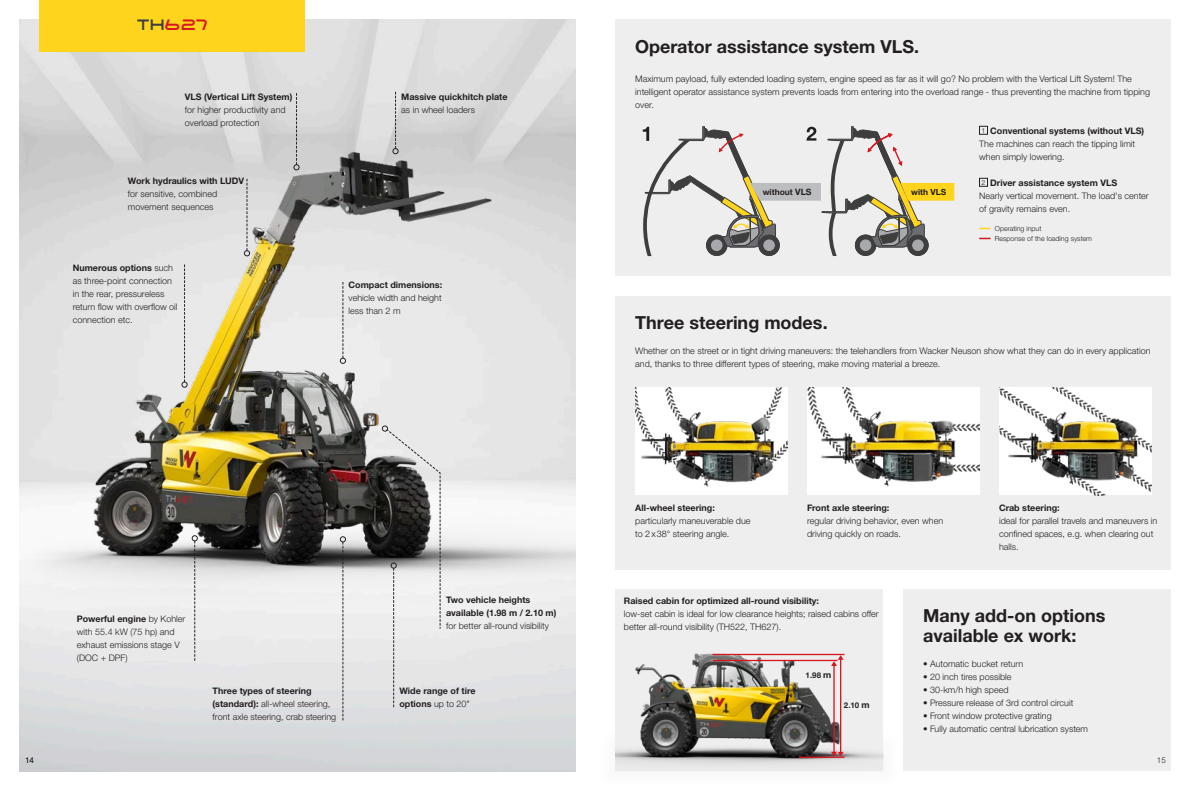
<style>
.page{position:relative;width:1191px;height:791px;background:#fff}
.page>*{position:absolute;margin:0;border:0;box-sizing:border-box;transform-origin:0 0}
.t1{font:700 18px/20px "Helvetica Neue LTW1 G";color:#231f20}
.t2{font:16px "Wacker Neuson";color:#d7171f}
.t3{font:300 9px/13px "Helvetica Neue LTW1 G";color:#231f20}
.t4{font:700 9px/13px "Helvetica Neue LTW1 G";color:#231f20}
.t5{font:700 8.4px "Helvetica Neue LTW1 G";color:#231f20}
.t6{font:300 8px "Helvetica Neue LTW1 G";color:#231f20}
.t7{font:700 7.9px "Helvetica Neue LTW1 G";color:#231f20}
.t8{font:300 7px/10px "Helvetica Neue LTW1 G";color:#231f20}
.s1{color:#3e3e3f}
.s2{font-weight:700}
.s3{font-weight:300}
.s4{font-size:8.7px}
.s5{font-size:7px}
.s6{font-size:9px}
</style>
<div class="page">
<div style="left:615px;top:20px;width:556px;height:256px;background:#eeeeef"></div>
<div style="left:615px;top:589px;width:268px;height:182px;background:#eeeeef"></div>
<div style="left:615px;top:296px;width:556px;height:273px;background:#eeeeef"></div>
<div style="left:903px;top:589px;width:268px;height:182px;background:#eeeeef"></div>
<img style="left:20px;top:20px;width:555px;height:751px">
<img style="left:999px;top:387px;width:152px;height:108px">
<img style="left:807px;top:387px;width:172px;height:107px">
<img style="left:635px;top:387px;width:152px;height:108px">
<img style="left:20px;top:134px;width:555px;height:527px">
<div style="left:601px;top:646px;width:296px;height:139px;background:#eeeeef;opacity:.75"></div>
<div style="left:40px;top:0;width:265px;height:51px;background:#fed41d"></div>
<svg style="left:192px;top:535px;width:5px;height:125px"></svg>
<svg style="left:340px;top:536px;width:6px;height:184px"></svg>
<svg style="left:340px;top:282px;width:6px;height:82px"></svg>
<svg style="left:182px;top:265px;width:5px;height:122px"></svg>
<svg style="left:244px;top:179px;width:6px;height:77px"></svg>
<svg style="left:294px;top:93px;width:5px;height:77px"></svg>
<svg style="left:393px;top:92px;width:5px;height:62px"></svg>
<svg style="left:382px;top:426px;width:59px;height:281px"></svg>
<hr style="left:840px;top:657px;width:1px;height:96px;background:#d7171f">
<svg style="left:831px;top:752px;width:12px;height:4px"></svg>
<svg style="left:831px;top:655px;width:12px;height:11px"></svg>
<hr style="left:833px;top:664px;width:1px;height:89px;background:#d7171f">
<hr style="left:712px;top:654px;width:132px;height:1px;background:#d7171f">
<hr style="left:712px;top:660px;width:125px;height:1px;background:#d7171f">
<hr style="left:799px;top:756px;width:45px;height:2px;background:#d7171f">
<div style="left:979px;top:126px;width:8px;height:9px;border:1px solid #231f20"></div>
<div style="left:979px;top:178px;width:8px;height:9px;border:1px solid #231f20"></div>
<svg style="left:643px;top:126px;width:311px;height:130px"></svg>
<h2 class="t2" style="left:137px;top:18px;width:72px"><span class="s1">TH</span>627</h2>
<p class="t4" style="left:185px;top:90px;width:109px">VLS (Vertical Lift System)</p>
<p class="t3" style="left:185px;top:103px;width:102px">for higher productivity and overload protection</p>
<p class="t4" style="left:128px;top:174px;width:118px">Work hydraulics with LUDV</p>
<p class="t3" style="left:128px;top:187px;width:91px">for sensitive, combined movement sequences</p>
<p class="t3" style="left:73px;top:261px;width:106px"><span class="s2">Numerous options</span> such as three-point connection in the rear, pressureless return flow with overflow oil connection etc.</p>
<p class="t4" style="left:401px;top:90px;width:108px">Massive quickhitch plate</p>
<p class="t3" style="left:401px;top:103px;width:75px">as in wheel loaders</p>
<p class="t4" style="left:348px;top:279px;width:95px">Compact dimensions:</p>
<p class="t3" style="left:348px;top:292px;width:95px">vehicle width and height less than 2 m</p>
<p class="t3" style="left:77px;top:612px;width:110px"><span class="s2">Powerful engine</span> by Kohler with 55.4 kW (75 hp) and exhaust emissions stage V (DOC + DPF)</p>
<p class="t3" style="left:213px;top:684px;width:125px"><span class="s2">Three types of steering (standard):</span> all-wheel steering, front axle steering, crab steering</p>
<p class="t4" style="left:446px;top:593px;width:112px">Two vehicle heights available (1.98 m / 2.10 m)</p>
<p class="t3" style="left:446px;top:619px;width:104px">for better all-round visibility</p>
<p class="t4" style="left:399px;top:684px;width:78px">Wide range of tire options <span class="s3">up to 20"</span></p>
<h1 class="t1" style="left:635px;top:36px;width:285px">Operator assistance system VLS.</h1>
<p class="t3" style="left:635px;top:72px;width:516px">Maximum payload, fully extended loading system, engine speed as far as it will go? No problem with the Vertical Lift System! The intelligent operator assistance system prevents loads from entering into the overload range - thus preventing the machine from tipping over.</p>
<p class="t5" style="left:762px;top:187px;width:50px">without <span class="s4">VLS</span></p>
<p class="t5" style="left:911px;top:186px;width:37px">with VLS</p>
<h1 class="t1" style="left:635px;top:312px;width:194px">Three steering modes.</h1>
<p class="t3" style="left:979px;top:124px;width:166px"><span class="s5">1</span> <span class="s2">Conventional systems (without VLS)<br></span>The machines can reach the tipping limit when simply lowering.</p>
<p class="t3" style="left:979px;top:176px;width:171px"><span class="s5">2</span> <span class="s2">Driver assistance system VLS<br></span>Nearly vertical movement. The load's center of gravity remains even.</p>
<p class="t8" style="left:994px;top:224px;width:99px">Operating input<br>Response of the loading system</p>
<p class="t3" style="left:635px;top:345px;width:517px">Whether on the street or in tight driving maneuvers: the telehandlers from Wacker Neuson show what they can do in every application and, thanks to three different types of steering, make moving material a breeze.</p>
<p class="t4" style="left:635px;top:501px;width:81px">All-wheel steering:</p>
<p class="t3" style="left:635px;top:514px;width:117px">particularly maneuverable due to 2x38° steering angle.</p>
<p class="t4" style="left:807px;top:501px;width:84px">Front axle steering:</p>
<p class="t3" style="left:807px;top:514px;width:138px">regular driving behavior, even when driving quickly on roads.</p>
<p class="t4" style="left:999px;top:501px;width:62px">Crab steering:</p>
<p class="t3" style="left:999px;top:514px;width:160px">ideal for parallel travels and maneuvers in confined spaces, e.g. when clearing out halls.</p>
<p class="t4" style="left:624px;top:594px;width:197px">Raised cabin for optimized all-round visibility:</p>
<p class="t3" style="left:624px;top:607px;width:256px">low-set cabin is ideal for low clearance heights; raised cabins offer better all-round visibility (TH522, TH627).</p>
<p class="t7" style="left:805px;top:670px;width:27px">1.98 <span class="s6">m</span></p>
<p class="t7" style="left:844px;top:700px;width:27px">2.10 <span class="s6">m</span></p>
<h1 class="t1" style="left:923px;top:606px;width:184px">Many add-on options available ex work:</h1>
<p class="t3" style="left:923px;top:657px;width:102px">• Automatic bucket return</p>
<p class="t3" style="left:923px;top:670px;width:90px">• 20 inch tires possible</p>
<p class="t3" style="left:923px;top:683px;width:87px">• 30-km/h high speed</p>
<p class="t3" style="left:923px;top:696px;width:152px">• Pressure release of 3rd control circuit</p>
<p class="t3" style="left:923px;top:709px;width:130px">• Front window protective grating</p>
<p class="t3" style="left:923px;top:722px;width:167px">• Fully automatic central lubrication system</p>
<p class="t6" style="left:25px;top:755px;width:10px">14</p>
<p class="t6" style="left:1157px;top:755px;width:10px">15</p>
</div>
